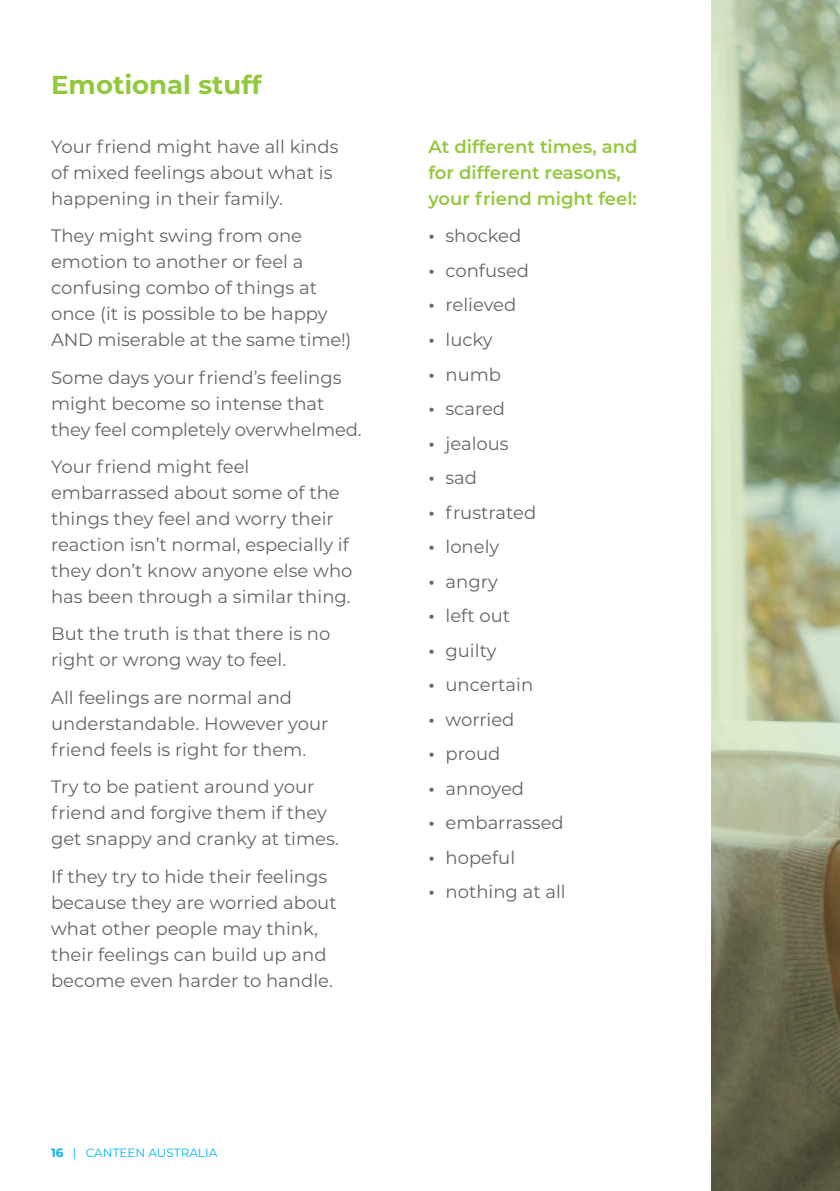
<style>
.page{position:relative;width:840px;height:1191px;background:#fff}
.page>*{position:absolute;margin:0;border:0;box-sizing:border-box;transform-origin:0 0}
.t1{font:700 26px "Montserrat";color:#92c83e}
.t2{font:18px/26px "Montserrat";color:#63656a}
.t3{font:600 18px/26px "Montserrat";color:#92c83e}
.t4{font:12px "Montserrat";color:#00b6f1}
.s1{font-weight:700}
.s2{font-weight:600;font-size:19px}
</style>
<div class="page">
<svg style="left:711px;top:0;width:128px;height:1191px;background:#969f7e"></svg>
<h1 class="t1" style="left:51px;top:66px;width:212px">Emotional stuff</h1>
<p class="t2" style="left:51px;top:133px;width:289px">Your friend might have all kinds of mixed feelings about what is happening in their family.</p>
<p class="t2" style="left:51px;top:222px;width:302px">They might swing from one emotion to another or feel a confusing combo of things at once (it is possible to be happy<br>AND miserable at the same time!)</p>
<p class="t2" style="left:51px;top:364px;width:312px">Some days your friend’s feelings might become so intense that they feel completely overwhelmed.</p>
<p class="t2" style="left:51px;top:453px;width:303px">Your friend might feel embarrassed about some of the things they feel and worry their reaction isn’t normal, especially if they don’t know anyone else who has been through a similar thing.</p>
<p class="t2" style="left:51px;top:620px;width:281px">But the truth is that there is no right or wrong way to feel.</p>
<p class="t2" style="left:51px;top:684px;width:279px">All feelings are normal and understandable. However your friend feels is right for them.</p>
<p class="t2" style="left:51px;top:773px;width:289px">Try to be patient around your friend and forgive them if they get snappy and cranky at times.</p>
<p class="t2" style="left:51px;top:862px;width:287px">If they try to hide their feelings because they are worried about what other people may think, their feelings can build up and become even harder to handle.</p>
<p class="t4" style="left:51px;top:1144px;width:168px"><span class="s1">16</span> | CANTEEN AUSTRALIA</p>
<p class="t3" style="left:428px;top:133px;width:210px">At different times, and for different reasons, your friend might feel:</p>
<p class="t2" style="left:428px;top:222px;width:94px"><span class="s2">•</span> shocked</p>
<p class="t2" style="left:428px;top:257px;width:102px"><span class="s2">•</span> confused</p>
<p class="t2" style="left:428px;top:291px;width:89px"><span class="s2">•</span> relieved</p>
<p class="t2" style="left:428px;top:326px;width:66px"><span class="s2">•</span> lucky</p>
<p class="t2" style="left:428px;top:360px;width:74px"><span class="s2">•</span> numb</p>
<p class="t2" style="left:428px;top:395px;width:78px"><span class="s2">•</span> scared</p>
<p class="t2" style="left:428px;top:429px;width:82px"><span class="s2">•</span> jealous</p>
<p class="t2" style="left:428px;top:464px;width:50px"><span class="s2">•</span> sad</p>
<p class="t2" style="left:428px;top:498px;width:109px"><span class="s2">•</span> frustrated</p>
<p class="t2" style="left:428px;top:533px;width:72px"><span class="s2">•</span> lonely</p>
<p class="t2" style="left:428px;top:567px;width:71px"><span class="s2">•</span> angry</p>
<p class="t2" style="left:428px;top:602px;width:83px"><span class="s2">•</span> left out</p>
<p class="t2" style="left:428px;top:636px;width:70px"><span class="s2">•</span> guilty</p>
<p class="t2" style="left:428px;top:671px;width:106px"><span class="s2">•</span> uncertain</p>
<p class="t2" style="left:428px;top:705px;width:87px"><span class="s2">•</span> worried</p>
<p class="t2" style="left:428px;top:740px;width:73px"><span class="s2">•</span> proud</p>
<p class="t2" style="left:428px;top:774px;width:97px"><span class="s2">•</span> annoyed</p>
<p class="t2" style="left:428px;top:809px;width:137px"><span class="s2">•</span> embarrassed</p>
<p class="t2" style="left:428px;top:843px;width:88px"><span class="s2">•</span> hopeful</p>
<p class="t2" style="left:428px;top:878px;width:139px"><span class="s2">•</span> nothing at all</p>
</div>
